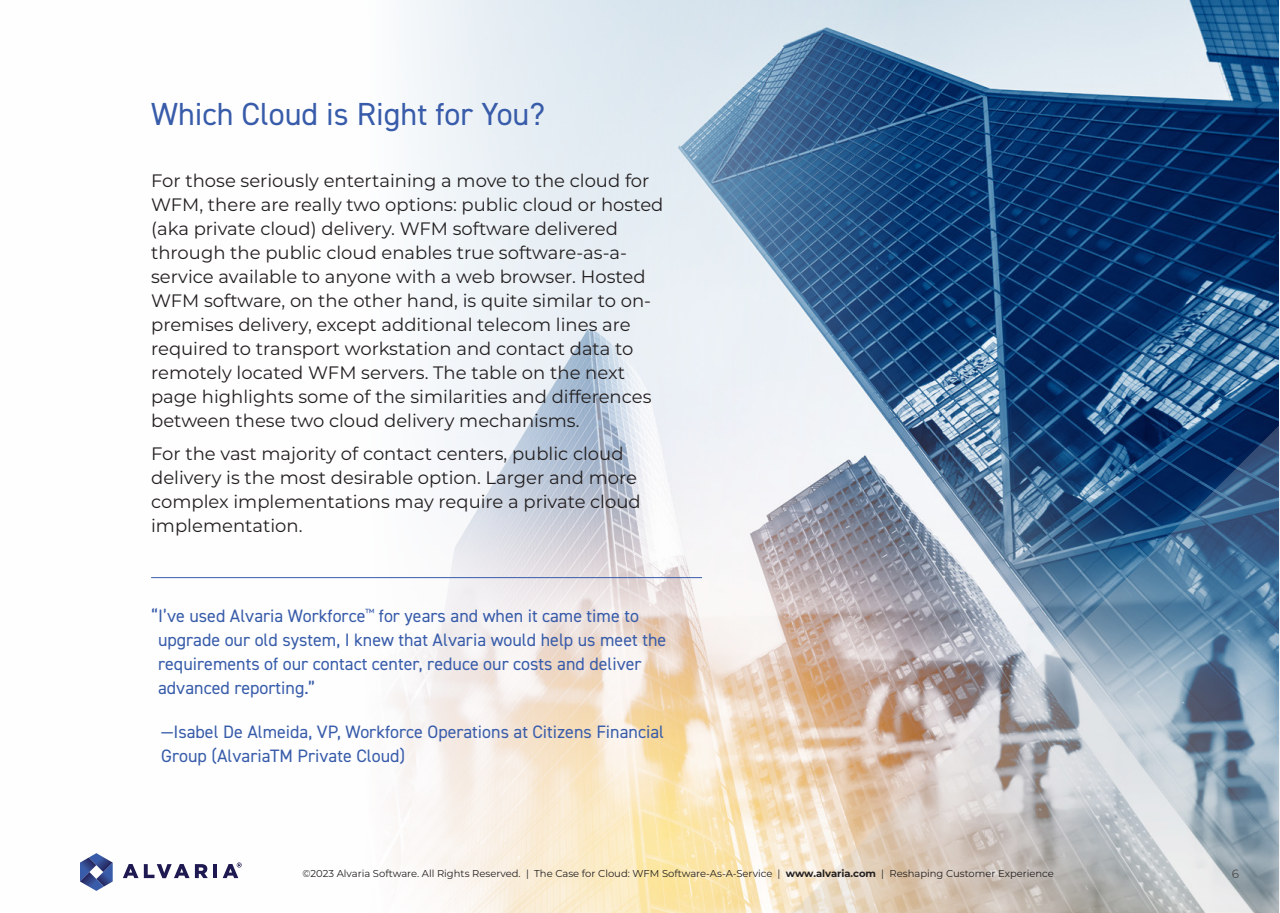
<style>
.page{position:relative;width:1280px;height:913px;background:#fff}
.page>*{position:absolute;margin:0;border:0;box-sizing:border-box;transform-origin:0 0}
.Headline-blue{font:32px "DIN2014";color:#385caa}
.Body{font:18px/24px "Montserrat";color:#231f20}
.Pull_quote{font:18px/24px "DIN2014";color:#385caa}
.t1{font:12px "Montserrat";color:#231f20}
.Copyright{font:10px "Montserrat";color:#231f20}
.s1{font-weight:700}
</style>
<div class="page">
<img style="left:123px;top:0;width:1155px;height:912px">
<img style="left:790px;top:424px;width:490px;height:489px">
<hr style="left:151px;top:577px;width:551px;height:1px;background:#385caa">
<svg style="left:123px;top:864px;width:15px;height:14px"></svg>
<svg style="left:144px;top:864px;width:64px;height:14px"></svg>
<hr style="left:213px;top:864px;width:4px;height:14px;background:#1e1951">
<svg style="left:80px;top:853px;width:33px;height:38px"></svg>
<svg style="left:223px;top:863px;width:19px;height:15px"></svg>
<p class="Headline-blue" style="left:151px;top:94px;width:395px">Which Cloud is Right for You?</p>
<p class="Body" style="left:151px;top:168px;width:514px">For those seriously entertaining a move to the cloud for WFM, there are really two options: public cloud or hosted (aka private cloud) delivery. WFM software delivered through the public cloud enables true software-as-a&shy;service available to anyone with a web browser. Hosted WFM software, on the other hand, is quite similar to on&shy;premises delivery, except additional telecom lines are required to transport workstation and contact data to remotely located WFM servers. The table on the next page highlights some of the similarities and differences between these two cloud delivery mechanisms.</p>
<p class="Body" style="left:151px;top:441px;width:491px">For the vast majority of contact centers, public cloud delivery is the most desirable option. Larger and more complex implementations may require a private cloud implementation.</p>
<p class="Pull_quote" style="left:158px;top:603px;width:510px;text-indent:-7px">“I’ve used Alvaria Workforce<sup>™</sup> for years and when it came time to upgrade our old system, I knew that Alvaria would help us meet the requirements of our contact center, reduce our costs and deliver advanced reporting.”</p>
<p class="Pull_quote" style="left:161px;top:719px;width:505px">—Isabel De Almeida, VP, Workforce Operations at Citizens Financial<br>Group (AlvariaTM Private Cloud)</p>
<p class="Copyright" style="left:303px;top:866px;width:753px">©2023 Alvaria Software. All Rights Reserved. | The Case for Cloud: WFM Software-As-A-Service | <span class="s1">www.alvaria.com</span> | Reshaping Customer Experience</p>
<p class="t1" style="left:1232px;top:865px;width:9px">6</p>
</div>
